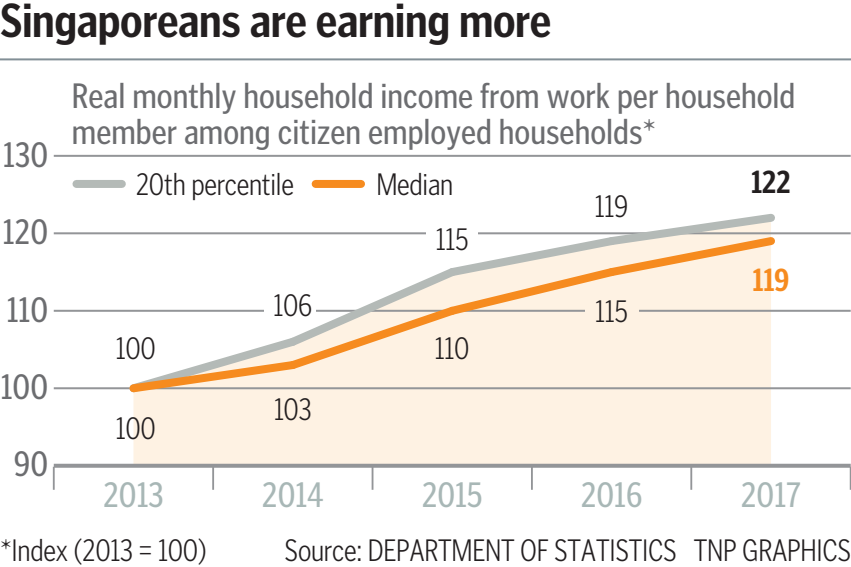
<style>
.page{position:relative;width:851px;height:567px;background:#fff}
.page>*{position:absolute;margin:0;border:0;box-sizing:border-box;transform-origin:0 0}
.t1{font:700 condensed 48px "Poynter Gothic Text";letter-spacing:-.01em;color:#231f20}
.t2{font:condensed 36px/36px "Poynter Gothic Text";color:#6c6d70}
.t3{font:condensed 36px "Poynter Gothic Text";color:#a8b7b6}
.t4{font:300 condensed 32px "Poynter Gothic Text";letter-spacing:-.01em;color:#231f20}
.t5{font:700 condensed 32px "Poynter Gothic Text";color:#f68b1f}
.t6{font:700 condensed 32px "Poynter Gothic Text";color:#231f20}
</style>
<div class="page">
<div style="left:133px;top:398px;width:637px;height:66px;background:#fef2e3"></div>
<svg style="left:54px;top:464px;width:796px;height:4px;background:#999b9e"></svg>
<hr style="left:54px;top:387px;width:796px;height:2px;background:#939598">
<hr style="left:54px;top:310px;width:796px;height:2px;background:#939598">
<hr style="left:54px;top:232px;width:796px;height:2px;background:#939598">
<hr style="left:54px;top:155px;width:796px;height:2px;background:#939598">
<svg style="left:123px;top:214px;width:657px;height:184px"></svg>
<hr style="left:53px;top:467px;width:2px;height:23px;background:#939598">
<hr style="left:212px;top:467px;width:2px;height:23px;background:#939598">
<hr style="left:371px;top:467px;width:2px;height:23px;background:#939598">
<svg style="left:531px;top:467px;width:1px;height:23px"></svg>
<hr style="left:690px;top:467px;width:2px;height:23px;background:#939598">
<svg style="left:849px;top:467px;width:1px;height:23px"></svg>
<div style="left:76px;top:180px;width:46px;height:8px;background:#b4bab7"></div>
<div style="left:315px;top:180px;width:46px;height:8px;background:#f68b1f"></div>
<div style="left:426px;top:210px;width:52px;height:47px;background:#fff"></div>
<div style="left:584px;top:291px;width:54px;height:78px;background:#fef2e3"></div>
<hr style="left:0;top:58px;width:850px;height:2px;background:#828f96">
<div style="left:263px;top:275px;width:52px;height:47px;background:#fff"></div>
<h1 class="t1" style="left:0;top:-6px;width:553px">Singaporeans are earning more</h1>
<p class="t2" style="left:3px;top:137px;width:46px">130</p>
<p class="t2" style="left:3px;top:214px;width:47px">120</p>
<p class="t2" style="left:7px;top:291px;width:43px">110</p>
<p class="t2" style="left:1px;top:369px;width:49px">100</p>
<p class="t2" style="left:14px;top:446px;width:36px">90</p>
<p class="t2" style="left:72px;top:78px;width:725px">Real monthly household income from work per household member among citizen employed households*</p>
<p class="t4" style="left:136px;top:168px;width:160px">20th percentile</p>
<p class="t4" style="left:376px;top:168px;width:78px">Median</p>
<p class="t4" style="left:436px;top:222px;width:34px">115</p>
<p class="t4" style="left:594px;top:189px;width:35px">119</p>
<p class="t4" style="left:116px;top:332px;width:42px">100</p>
<p class="t4" style="left:116px;top:412px;width:42px">100</p>
<p class="t4" style="left:273px;top:288px;width:40px">106</p>
<p class="t4" style="left:595px;top:294px;width:34px">115</p>
<p class="t4" style="left:274px;top:392px;width:39px">103</p>
<p class="t4" style="left:435px;top:332px;width:36px">110</p>
<p class="t6" style="left:750px;top:165px;width:41px">122</p>
<p class="t5" style="left:752px;top:263px;width:39px">119</p>
<p class="t3" style="left:103px;top:475px;width:62px">2013</p>
<p class="t3" style="left:262px;top:475px;width:63px">2014</p>
<p class="t3" style="left:421px;top:475px;width:63px">2015</p>
<p class="t3" style="left:580px;top:475px;width:63px">2016</p>
<p class="t3" style="left:740px;top:475px;width:62px">2017</p>
<p class="t4" style="left:0;top:533px;width:208px">*Index (2013 = 100)</p>
<p class="t4" style="left:284px;top:533px;width:568px">Source: DEPARTMENT OF STATISTICS TNP GRAPHICS</p>
</div>
